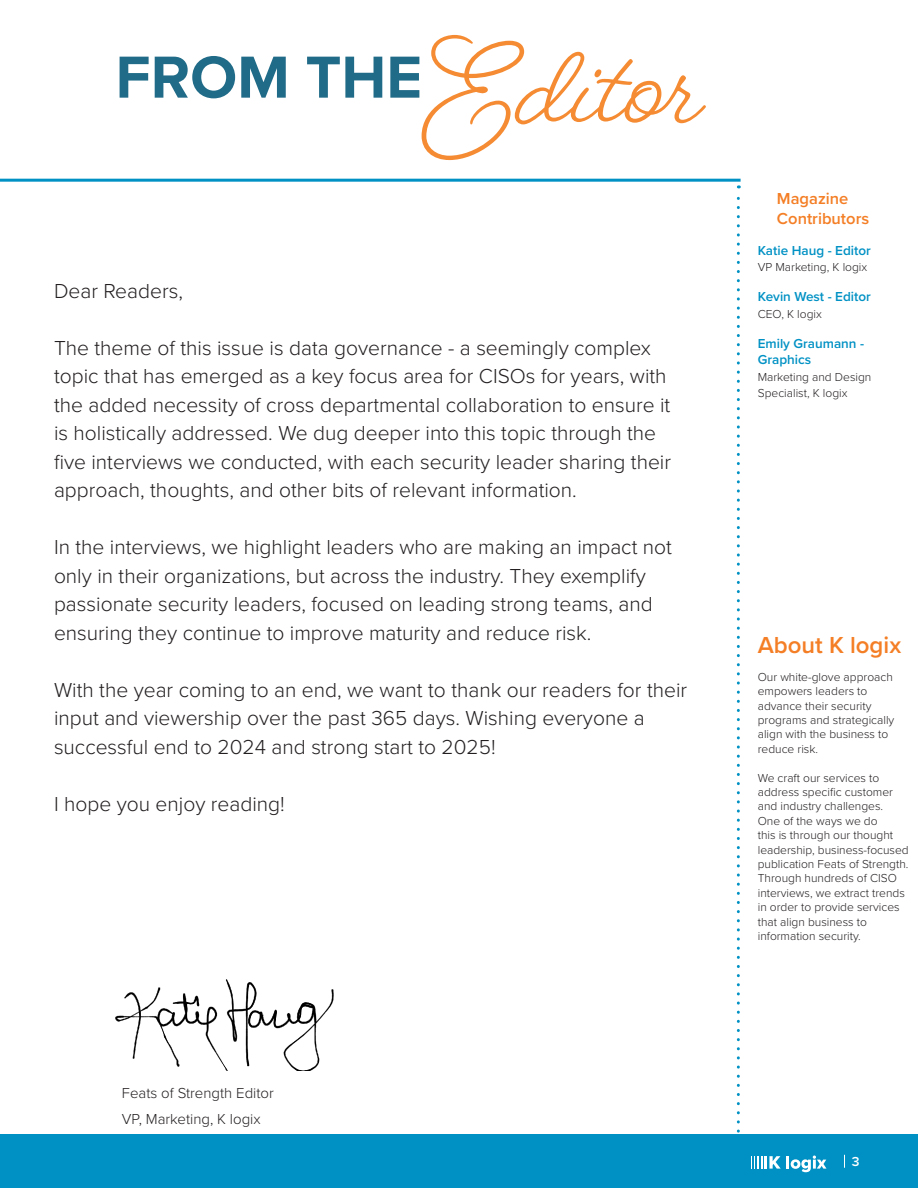
<style>
.page{position:relative;width:918px;height:1188px;background:#fff}
.page>*{position:absolute;margin:0;border:0;box-sizing:border-box;transform-origin:0 0}
.t1{font:700 132px "Beloved Script";color:#f58b32}
.t2{font:700 61.5px "Proxima Nova";color:#206b88}
.t3{font:600 24px "Proxima Nova";color:#f47e25}
.t4{font:300 21px/28.5px "Proxima Nova";color:#231f20}
.t5{font:600 16.5px "Proxima Nova";color:#f47e25}
.t6{font:300 15px "Proxima Nova";color:#231f20}
.t7{font:600 13.5px/16.5px "Proxima Nova";color:#0091c4}
.t8{font:600 13.5px "Proxima Nova";color:#fff}
.t9{font:300 12px/14.4px "Proxima Nova";color:#231f20}
</style>
<div class="page">
<svg style="left:737px;top:185px;width:3px;height:950px"></svg>
<hr style="left:0;top:179px;width:741px;height:3px;background:#0091c4">
<img style="left:115px;top:979px;width:219px;height:92px">
<div style="left:0;top:1135px;width:918px;height:53px;background:#0091c4"></div>
<svg style="left:844px;top:1155px;width:1px;height:13px"></svg>
<svg style="left:751px;top:1156px;width:76px;height:16px"></svg>
<p class="t1" style="left:422px;top:-2px;width:287px">Editor</p>
<p class="t2" style="left:116px;top:31px;width:308px">FROM THE</p>
<p class="t4" style="left:54px;top:275px;width:130px">Dear Readers,</p>
<p class="t4" style="left:54px;top:332px;width:619px">The theme of this issue is data governance - a seemingly complex topic that has emerged as a key focus area for CISOs for years, with the added necessity of cross departmental collaboration to ensure it is holistically addressed. We dug deeper into this topic through the five interviews we conducted, with each security leader sharing their approach, thoughts, and other bits of relevant information.</p>
<p class="t4" style="left:54px;top:532px;width:620px">In the interviews, we highlight leaders who are making an impact not only in their organizations, but across the industry. They exemplify passionate security leaders, focused on leading strong teams, and ensuring they continue to improve maturity and reduce risk.</p>
<p class="t4" style="left:54px;top:674px;width:635px">With the year coming to an end, we want to thank our readers for their input and viewership over the past 365 days. Wishing everyone a successful end to 2024 and strong start to 2025!</p>
<p class="t4" style="left:54px;top:788px;width:232px">I hope you enjoy reading!</p>
<p class="t5" style="left:777px;top:186px;width:73px">Magazine</p>
<p class="t5" style="left:777px;top:206px;width:94px">Contributors</p>
<p class="t7" style="left:758px;top:242px;width:115px">Katie Haug - Editor</p>
<p class="t9" style="left:758px;top:260px;width:111px">VP Marketing, K logix</p>
<p class="t7" style="left:758px;top:288px;width:115px">Kevin West - Editor</p>
<p class="t9" style="left:758px;top:306px;width:66px">CEO, K logix</p>
<p class="t7" style="left:758px;top:335px;width:108px">Emily Graumann -<br>Graphics</p>
<p class="t9" style="left:758px;top:368px;width:115px;line-height:16.5px">Marketing and Design<br>Specialist, K logix</p>
<p class="t3" style="left:758px;top:627px;width:145px">About K logix</p>
<p class="t9" style="left:758px;top:669px;width:138px">Our white-glove approach empowers leaders to advance their security programs and strategically align with the business to reduce risk.</p>
<p class="t9" style="left:758px;top:770px;width:153px">We craft our services to address specific customer and industry challenges.<br>One of the ways we do<br>this is through our thought leadership, business-focused publication Feats of Strength.<br>Through hundreds of CISO interviews, we extract trends in order to provide services that align business to information security.</p>
<p class="t6" style="left:122px;top:1082px;width:154px">Feats of Strength Editor</p>
<p class="t6" style="left:122px;top:1108px;width:140px">VP, Marketing, K logix</p>
<p class="t8" style="left:852px;top:1151px;width:9px">3</p>
</div>
